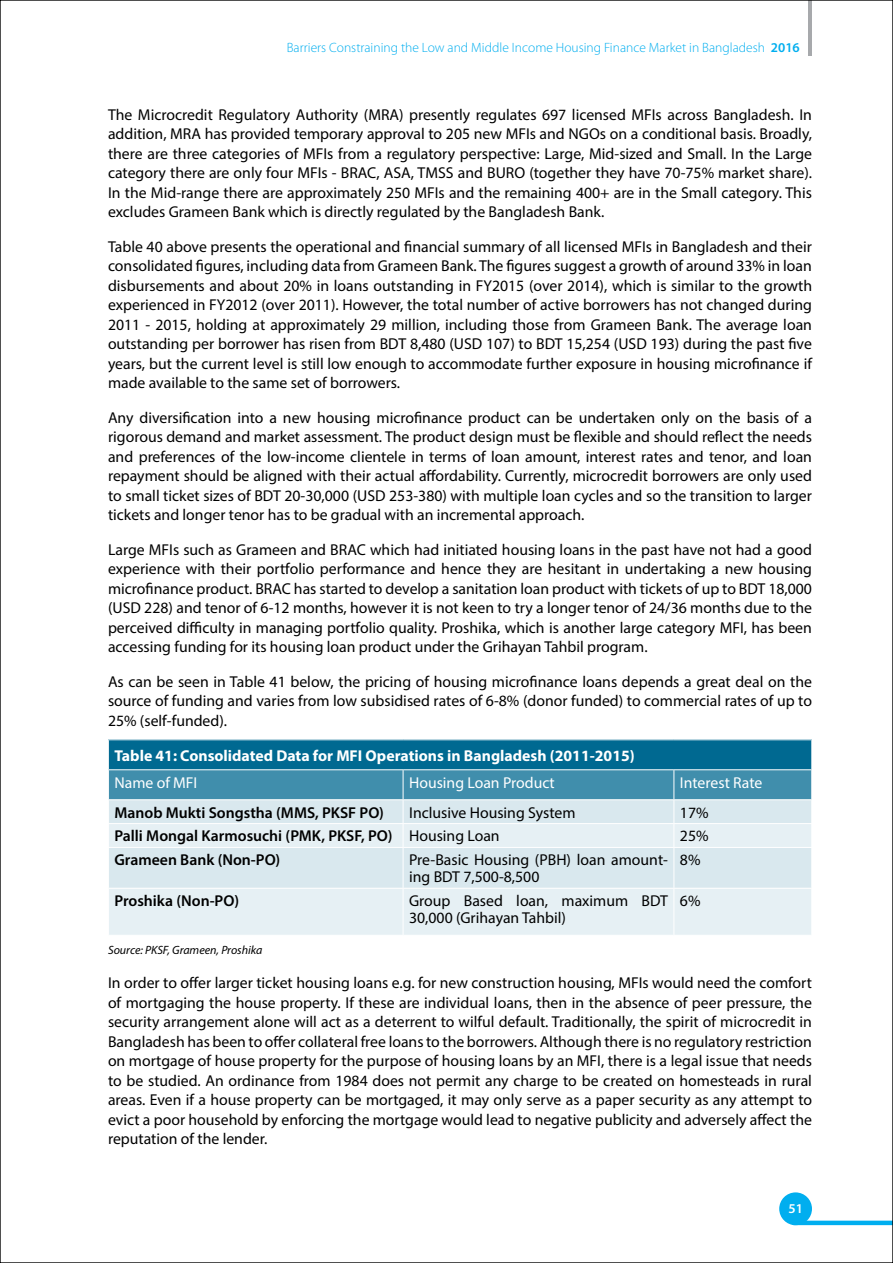
<style>
.page{position:relative;width:893px;height:1263px;background:#fff}
.page>*{position:absolute;margin:0;border:0;box-sizing:border-box;transform-origin:0 0}
.t1{font:15.75px/19.5px "Myriad Pro";color:#000;text-align:justify}
.t2{font:600 15.75px "Myriad Pro";color:#000}
.t3{font:700 15.75px/26.8px "Myriad Pro";color:#fff}
.t4{font:15.75px "Myriad Pro";color:#fff}
.t5{font:300 13.5px "Myriad Pro";color:#00aeef}
.t6{font:600 13.5px "Myriad Pro";color:#fff}
.t7{font:italic 12px "Myriad Pro";color:#000}
.s1{font-weight:600}
.s2{font-weight:400}
</style>
<div class="page">
<div style="left:793px;top:1220px;width:100px;height:5px;background:#00aeef"></div>
<div style="left:781px;top:1194px;width:29px;height:30px;background:#00aeef;border-radius:50%"></div>
<div style="left:779px;top:1192px;width:33px;height:33px;border:3px solid #00aeef;border-radius:50%"></div>
<hr style="left:808px;top:0;width:4px;height:55px;background:#a7a9ac">
<svg style="left:109px;top:848px;width:702px;height:87px;background:#e0ecf1"></svg>
<svg style="left:108px;top:740px;width:704px;height:107px;background:#79afc4"></svg>
<hr style="left:403px;top:848px;width:1px;height:40px;background:#fff">
<hr style="left:674px;top:848px;width:1px;height:40px;background:#fff">
<hr style="left:108px;top:888px;width:295px;height:1px;background:#fff">
<hr style="left:403px;top:888px;width:271px;height:1px;background:#fff">
<hr style="left:403px;top:888px;width:1px;height:47px;background:#fff">
<hr style="left:674px;top:888px;width:138px;height:1px;background:#fff">
<hr style="left:674px;top:888px;width:1px;height:47px;background:#fff">
<p class="t5" style="left:287px;top:40px;width:515px">Barriers Constraining the Low and Middle Income Housing Finance Market in Bangladesh <span class="s1">2016</span></p>
<p class="t1" style="left:108px;top:105px;width:706px">The Microcredit Regulatory Authority (MRA) presently regulates 697 licensed MFIs across Bangladesh. In addition, MRA has provided temporary approval to 205 new MFIs and NGOs on a conditional basis. Broadly, there are three categories of MFIs from a regulatory perspective: Large, Mid-sized and Small. In the Large category there are only four MFIs - BRAC, ASA, TMSS and BURO (together they have 70-75% market share).<br>In the Mid-range there are approximately 250 MFIs and the remaining 400+ are in the Small category. This excludes Grameen Bank which is directly regulated by the Bangladesh Bank.</p>
<p class="t1" style="left:108px;top:237px;width:706px">Table 40 above presents the operational and financial summary of all licensed MFIs in Bangladesh and their consolidated figures, including data from Grameen Bank. The figures suggest a growth of around 33% in loan disbursements and about 20% in loans outstanding in FY2015 (over 2014), which is similar to the growth experienced in FY2012 (over 2011). However, the total number of active borrowers has not changed during 2011 - 2015, holding at approximately 29 million, including those from Grameen Bank. The average loan outstanding per borrower has risen from BDT 8,480 (USD 107) to BDT 15,254 (USD 193) during the past five years, but the current level is still low enough to accommodate further exposure in housing microfinance if made available to the same set of borrowers.</p>
<p class="t1" style="left:108px;top:408px;width:706px">Any diversification into a new housing microfinance product can be undertaken only on the basis of a rigorous demand and market assessment. The product design must be flexible and should reflect the needs and preferences of the low-income clientele in terms of loan amount, interest rates and tenor, and loan repayment should be aligned with their actual affordability. Currently, microcredit borrowers are only used to small ticket sizes of BDT 20-30,000 (USD 253-380) with multiple loan cycles and so the transition to larger tickets and longer tenor has to be gradual with an incremental approach.</p>
<p class="t1" style="left:108px;top:539px;width:706px">Large MFIs such as Grameen and BRAC which had initiated housing loans in the past have not had a good experience with their portfolio performance and hence they are hesitant in undertaking a new housing microfinance product. BRAC has started to develop a sanitation loan product with tickets of up to BDT 18,000 (USD 228) and tenor of 6-12 months, however it is not keen to try a longer tenor of 24/36 months due to the perceived difficulty in managing portfolio quality. Proshika, which is another large category MFI, has been accessing funding for its housing loan product under the Grihayan Tahbil program.</p>
<p class="t1" style="left:108px;top:671px;width:706px">As can be seen in Table 41 below, the pricing of housing microfinance loans depends a great deal on the source of funding and varies from low subsidised rates of 6-8% (donor funded) to commercial rates of up to 25% (self-funded).</p>
<p class="t3" style="left:114px;top:741px;width:522px">Table 41: Consolidated Data for MFI Operations in Bangladesh (2011-2015)<br><span class="s2">Name of MFI</span></p>
<p class="t4" style="left:409px;top:773px;width:147px">Housing Loan Product</p>
<p class="t4" style="left:680px;top:773px;width:84px">Interest Rate</p>
<p class="t2" style="left:114px;top:802px;width:271px">Manob Mukti Songstha (MMS, PKSF PO)</p>
<p class="t1" style="left:409px;top:802px;width:168px">Inclusive Housing System</p>
<p class="t1" style="left:680px;top:802px;width:30px">17%</p>
<p class="t2" style="left:114px;top:826px;width:387px">Palli Mongal Karmosuchi (PMK, PKSF, PO) <span class="s2">Housing Loan</span></p>
<p class="t1" style="left:680px;top:826px;width:30px">25%</p>
<p class="t2" style="left:114px;top:850px;width:167px">Grameen Bank (Non-PO)</p>
<p class="t1" style="left:409px;top:851px;width:260px;line-height:17px">Pre-Basic Housing (PBH) loan amount&shy;ing BDT 7,500-8,500</p>
<p class="t1" style="left:680px;top:850px;width:22px">8%</p>
<p class="t2" style="left:114px;top:891px;width:126px">Proshika (Non-PO)</p>
<p class="t1" style="left:409px;top:892px;width:260px;line-height:17px">Group Based loan, maximum BDT<br>30,000 (Grihayan Tahbil)</p>
<p class="t1" style="left:680px;top:891px;width:22px">6%</p>
<p class="t7" style="left:108px;top:942px;width:156px">Source: PKSF, Grameen, Proshika</p>
<p class="t1" style="left:108px;top:973px;width:706px">In order to offer larger ticket housing loans e.g. for new construction housing, MFIs would need the comfort of mortgaging the house property. If these are individual loans, then in the absence of peer pressure, the security arrangement alone will act as a deterrent to wilful default. Traditionally, the spirit of microcredit in Bangladesh has been to offer collateral free loans to the borrowers. Although there is no regulatory restriction on mortgage of house property for the purpose of housing loans by an MFI, there is a legal issue that needs to be studied. An ordinance from 1984 does not permit any charge to be created on homesteads in rural areas. Even if a house property can be mortgaged, it may only serve as a paper security as any attempt to evict a poor household by enforcing the mortgage would lead to negative publicity and adversely affect the reputation of the lender.</p>
<p class="t6" style="left:788px;top:1200px;width:16px">51</p>
</div>
